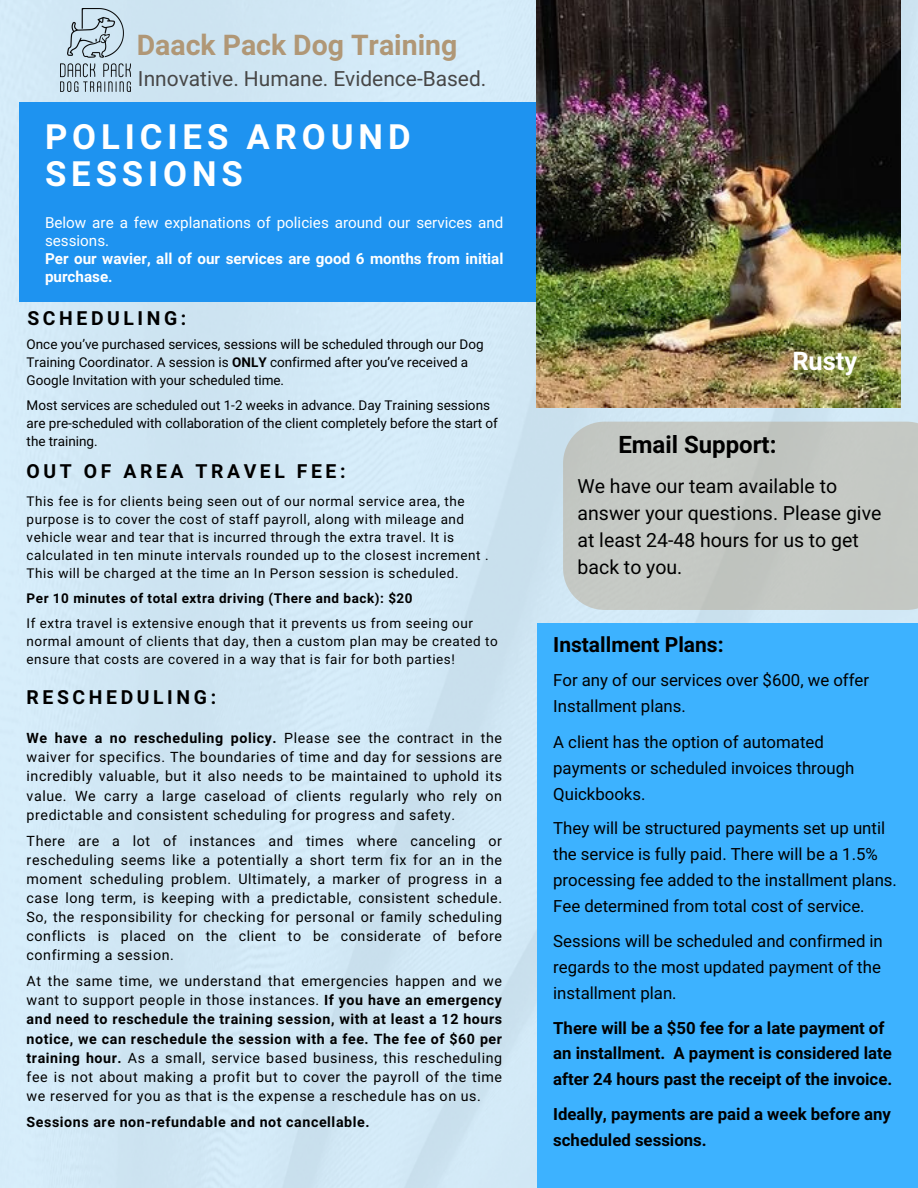
<style>
.page{position:relative;width:918px;height:1188px;background:#d1e8f5}
.page>*{position:absolute;margin:0;border:0;box-sizing:border-box;transform-origin:0 0}
.t1{font:700 34.8px/37.2px "Araboto";letter-spacing:.14em;color:#fff}
.t2{font:700 28.5px "Araboto";color:#b09776}
.t3{font:700 25.5px "Araboto";color:#fff}
.t4{font:700 24px "Araboto";color:#000}
.t5{font:21px "Araboto";color:#474747}
.t6{font:700 21px "Araboto";color:#000}
.t7{font:19.5px/27px "Araboto";color:#000}
.t8{font:700 19.35px "Araboto";letter-spacing:.185em;color:#000}
.t9{font:16.8px/25.8px "Araboto";color:#000}
.t10{font:700 16.8px/25.8px "Araboto";color:#000}
.t11{font:15.15px/18px "Araboto";color:#fff}
.t12{font:700 15.15px/18px "Araboto";color:#fff}
.t13{font:14.25px/19.2px "Araboto";letter-spacing:.04em;color:#000;text-align:justify}
.t14{font:700 14.25px "Araboto";letter-spacing:.04em;color:#000}
.t15{font:13.5px/18px "Araboto";letter-spacing:.04em;color:#000}
.t16{font:13.5px/18px "Araboto";color:#000}
.t17{font:700 13.5px "Araboto";letter-spacing:.04em;color:#000}
.s1{font-weight:700}
</style>
<div class="page">
<div style="left:20px;top:102px;width:599px;height:200px;background:#1e93f0"></div>
<img style="left:537px;top:0;width:363px;height:407px">
<div style="left:563px;top:422px;width:355px;height:188px;background:#c4c8c4"></div>
<div style="left:537px;top:623px;width:381px;height:565px;background:#3db2ff"></div>
<img style="left:61px;top:8px;width:70px;height:83px">
<p class="t2" style="left:137px;top:28px;width:322px">Daack Pack Dog Training</p>
<p class="t5" style="left:138px;top:66px;width:350px">Innovative. Humane. Evidence-Based.</p>
<h3 class="t1" style="left:45px;top:119px;width:367px">POLICIES AROUND<br>SESSIONS</h3>
<p class="t11" style="left:45px;top:214px;width:460px">Below are a few explanations of policies around our services and sessions.</p>
<h2 class="t12" style="left:45px;top:250px;width:460px">Per our wavier, all of our services are good 6 months from initial purchase.</h2>
<h5 class="t8" style="left:27px;top:307px;width:161px">SCHEDULING:</h5>
<p class="t16" style="left:27px;top:336px;width:459px">Once you’ve purchased services, sessions will be scheduled through our Dog<br>Training Coordinator. A session is <span class="s1">ONLY</span> confirmed after you’ve received a<br>Google Invitation with your scheduled time.</p>
<p class="t16" style="left:27px;top:397px;width:473px">Most services are scheduled out 1-2 weeks in advance. Day Training sessions are pre-scheduled with collaboration of the client completely before the start of the training.</p>
<h4 class="t8" style="left:27px;top:460px;width:320px">OUT OF AREA TRAVEL FEE:</h4>
<p class="t15" style="left:27px;top:493px;width:463px">This fee is for clients being seen out of our normal service area, the purpose is to cover the cost of staff payroll, along with mileage and vehicle wear and tear that is incurred through the extra travel. It is calculated in ten minute intervals rounded up to the closest increment .<br>This will be charged at the time an In Person session is scheduled.</p>
<p class="t17" style="left:27px;top:590px;width:388px">Per 10 minutes of total extra driving (There and back): $20</p>
<p class="t15" style="left:27px;top:615px;width:473px">If extra travel is extensive enough that it prevents us from seeing our normal amount of clients that day, then a custom plan may be created to ensure that costs are covered in a way that is fair for both parties!</p>
<h6 class="t8" style="left:27px;top:685px;width:191px">RESCHEDULING:</h6>
<h1 class="t13" style="left:27px;top:729px;width:477px"><span class="s1">We have a no rescheduling policy.</span> Please see the contract in the waiver for specifics. The boundaries of time and day for sessions are incredibly valuable, but it also needs to be maintained to uphold its value. We carry a large caseload of clients regularly who rely on predictable and consistent scheduling for progress and safety.</h1>
<p class="t13" style="left:27px;top:831px;width:477px">There are a lot of instances and times where canceling or rescheduling seems like a potentially a short term fix for an in the moment scheduling problem. Ultimately, a marker of progress in a case long term, is keeping with a predictable, consistent schedule.<br>So, the responsibility for checking for personal or family scheduling conflicts is placed on the client to be considerate of before confirming a session.</p>
<p class="t13" style="left:27px;top:972px;width:477px">At the same time, we understand that emergencies happen and we want to support people in those instances. <span class="s1">If you have an emergency and need to reschedule the training session, with at least a 12 hours notice, we can reschedule the session with a fee. The fee of $60 per training hour.</span> As a small, service based business, this rescheduling fee is not about making a profit but to cover the payroll of the time we reserved for you as that is the expense a reschedule has on us.</p>
<h4 class="t14" style="left:27px;top:1113px;width:344px">Sessions are non-refundable and not cancellable.</h4>
<p class="t3" style="left:792px;top:346px;width:67px">Rusty</p>
<p class="t4" style="left:618px;top:430px;width:160px">Email Support:</p>
<h6 class="t7" style="left:578px;top:473px;width:305px">We have our team available to answer your questions. Please give at least 24-48 hours for us to get back to you.</h6>
<h3 class="t6" style="left:553px;top:633px;width:172px">Installment Plans:</h3>
<p class="t9" style="left:553px;top:668px;width:317px">For any of our services over $600, we offer<br>Installment plans.</p>
<p class="t9" style="left:553px;top:730px;width:303px">A client has the option of automated payments or scheduled invoices through<br>Quickbooks.</p>
<p class="t9" style="left:553px;top:816px;width:345px">They will be structured payments set up until the service is fully paid. There will be a 1.5% processing fee added to the installment plans.<br>Fee determined from total cost of service.</p>
<p class="t9" style="left:553px;top:929px;width:331px;text-align:justify">Sessions will be scheduled and confirmed in regards to the most updated payment of the installment plan.</p>
<h4 class="t10" style="left:553px;top:1015px;width:341px">There will be a $50 fee for a late payment of an installment. A payment is considered late after 24 hours past the receipt of the invoice.</h4>
<p class="t10" style="left:553px;top:1102px;width:339px">Ideally, payments are paid a week before any scheduled sessions.</p>
</div>
